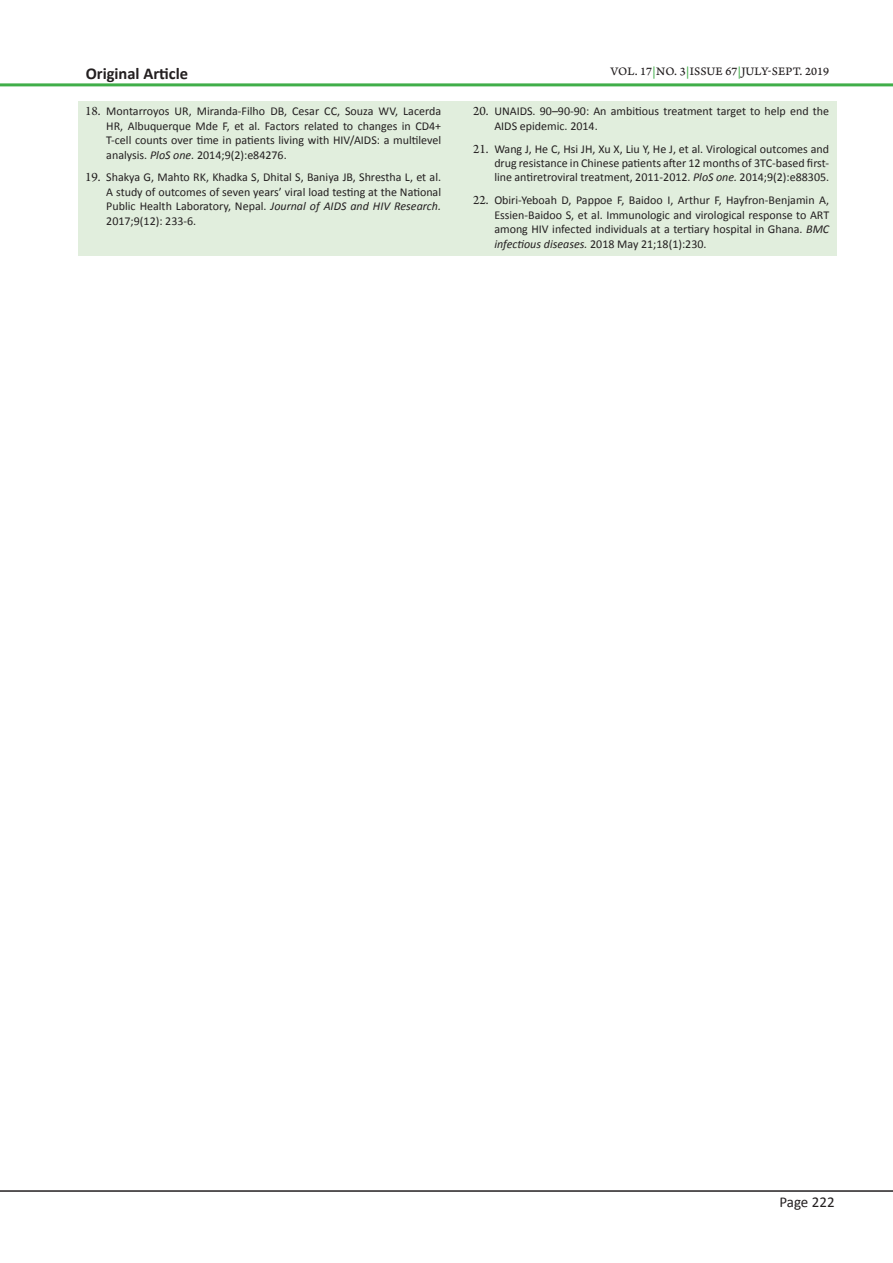
<style>
.page{position:relative;width:893px;height:1263px;background:#fff}
.page>*{position:absolute;margin:0;border:0;box-sizing:border-box;transform-origin:0 0}
.Abstract_Words{font:700 16.5px "Calibri";color:#231f20}
.t1{font:15px "Calibri";color:#231f20}
.Refrence_Text{font:12px/14.4px "Calibri";color:#231f20;text-align:justify}
.t2{font:12px "Arno Pro Caption";letter-spacing:.005em;color:#231f20}
.s1{font-family:"Arno Pro";font-size:13.5px}
.s2{font-style:italic}
.s3{color:#40ae49}
</style>
<div class="page">
<hr style="left:0;top:1190px;width:893px;height:2px;background:#231f20">
<hr style="left:0;top:83px;width:893px;height:3px;background:#40ae49">
<div style="left:78px;top:101px;width:758px;height:154px;background:#e1eedd"></div>
<p class="Abstract_Words" style="left:86px;top:63px;width:104px">Original Article</p>
<p class="Refrence_Text" style="left:106px;top:104px;width:336px;text-indent:-21px"><span class="s1">18.</span> Montarroyos UR, Miranda-Filho DB, Cesar CC, Souza WV, Lacerda HR, Albuquerque Mde F, et al. Factors related to changes in CD4+ T-cell counts over time in patients living with HIV/AIDS: a multilevel analysis. <span class="s2">PloS one.</span> 2014;9(2):e84276.</p>
<p class="Refrence_Text" style="left:106px;top:170px;width:336px;text-indent:-21px"><span class="s1">19.</span> Shakya G, Mahto RK, Khadka S, Dhital S, Baniya JB, Shrestha L, et al.<br>A study of outcomes of seven years’ viral load testing at the National Public Health Laboratory, Nepal. <span class="s2">Journal of AIDS and HIV Research.<br></span>2017;9(12): 233-6.</p>
<p class="t2" style="left:610px;top:64px;width:220px">VOL. 17<span class="s3">|</span>NO. 3<span class="s3">|</span>ISSUE 67<span class="s3">|</span>JULY-SEPT. 2019</p>
<p class="Refrence_Text" style="left:494px;top:104px;width:336px;text-indent:-21px"><span class="s1">20.</span> UNAIDS. 90–90-90: An ambitious treatment target to help end the<br>AIDS epidemic. 2014.</p>
<p class="Refrence_Text" style="left:494px;top:141px;width:336px;text-indent:-21px"><span class="s1">21.</span> Wang J, He C, Hsi JH, Xu X, Liu Y, He J, et al. Virological outcomes and drug resistance in Chinese patients after 12 months of 3TC-based first&shy;line antiretroviral treatment, 2011-2012. <span class="s2">PloS one.</span> 2014;9(2):e88305.</p>
<p class="Refrence_Text" style="left:494px;top:193px;width:336px;text-indent:-21px"><span class="s1">22.</span> Obiri-Yeboah D, Pappoe F, Baidoo I, Arthur F, Hayfron-Benjamin A, Essien-Baidoo S, et al. Immunologic and virological response to ART among HIV infected individuals at a tertiary hospital in Ghana. <span class="s2">BMC infectious diseases.</span> 2018 May 21;18(1):230.</p>
<p class="t1" style="left:779px;top:1193px;width:57px">Page 222</p>
</div>
